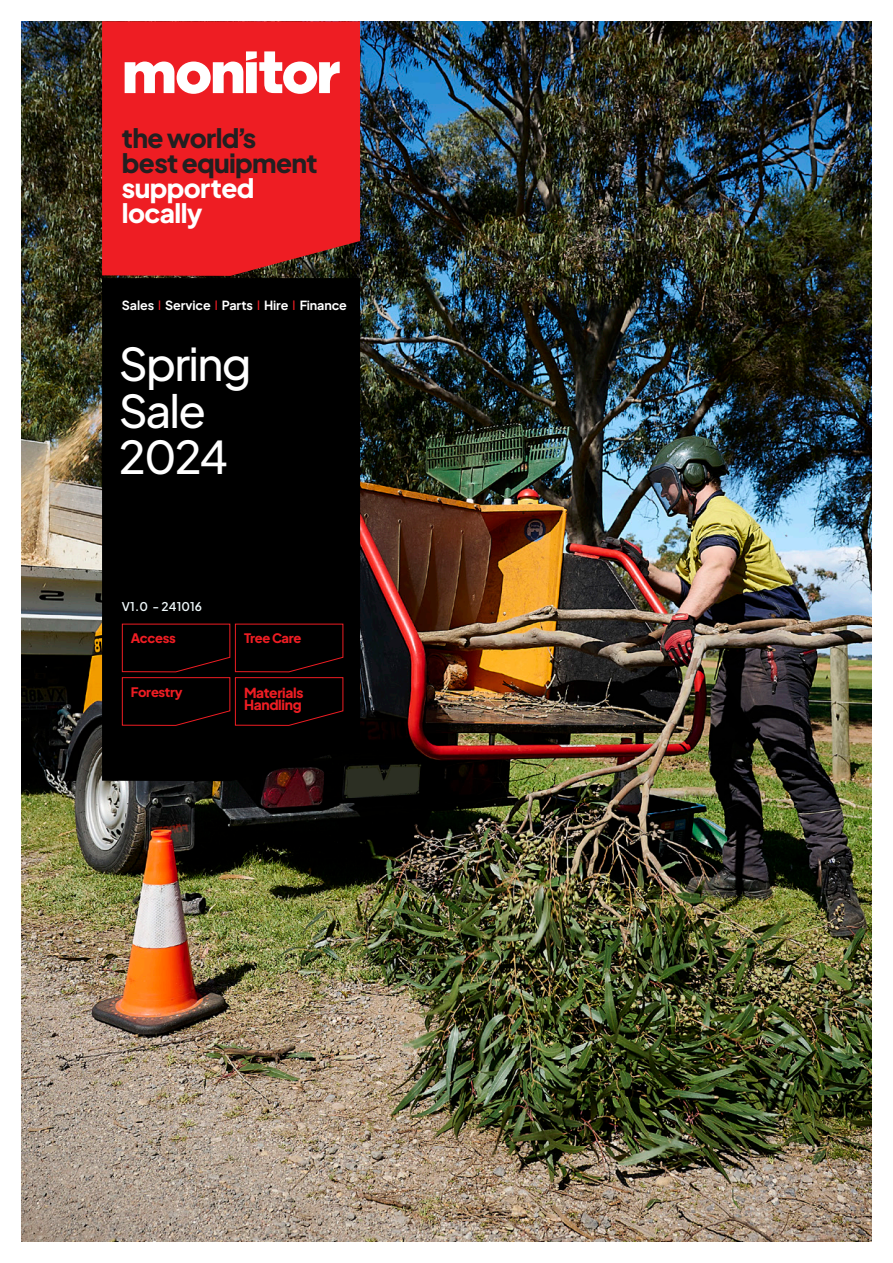
<style>
.page{position:relative;width:893px;height:1263px;background:#fff}
.page>*{position:absolute;margin:0;border:0;box-sizing:border-box;transform-origin:0 0}
.t1{font:500 45px "Plus Jakarta Sans";letter-spacing:-.04em;color:#fff}
.t2{font:800 26.25px/25px "Plus Jakarta Sans";letter-spacing:-.025em;color:#231f20}
.t3{font:800 13.8px/12px "Plus Jakarta Sans";letter-spacing:-.025em;color:#ee1d23}
.t4{font:800 13.05px "Plus Jakarta Sans";letter-spacing:-.025em;color:#ee1d23}
.t5{font:700 12.6px "Plus Jakarta Sans";letter-spacing:-.01em;color:#fff}
.t6{font:600 12px "Plus Jakarta Sans";letter-spacing:.01em;color:#f0f9fb}
.s1{color:#fff}
.s2{font-weight:500;color:#ee1d23}
</style>
<div class="page">
<img style="left:21px;top:21px;width:851px;height:1221px">
<div style="left:102px;top:278px;width:258px;height:503px;background:#000"></div>
<div style="left:102px;top:21px;width:258px;height:255px;background:#ee1d23"></div>
<svg style="left:125px;top:51px;width:215px;height:43px"></svg>
<svg style="left:122px;top:623px;width:222px;height:103px;background:#0c0101"></svg>
<svg style="left:347px;top:767px;width:72px;height:31px;background:#272a1f"></svg>
<p class="t2" style="left:122px;top:123px;width:197px">the world’s best equipment <span class="s1">supported locally</span></p>
<p class="t5" style="left:122px;top:294px;width:227px">Sales <span class="s2">l</span> Service <span class="s2">l</span> Parts <span class="s2">l</span> Hire <span class="s2">l</span> Finance</p>
<p class="t1" style="left:119px;top:327px;width:134px">Spring</p>
<p class="t1" style="left:119px;top:373px;width:89px">Sale</p>
<p class="t1" style="left:119px;top:420px;width:111px">2024</p>
<p class="t6" style="left:122px;top:596px;width:82px">V1.0 - 241016</p>
<p class="t4" style="left:131px;top:626px;width:46px">Access</p>
<p class="t4" style="left:131px;top:680px;width:53px">Forestry</p>
<p class="t4" style="left:244px;top:626px;width:59px">Tree Care</p>
<p class="t3" style="left:244px;top:685px;width:61px">Materials<br>Handling</p>
</div>
